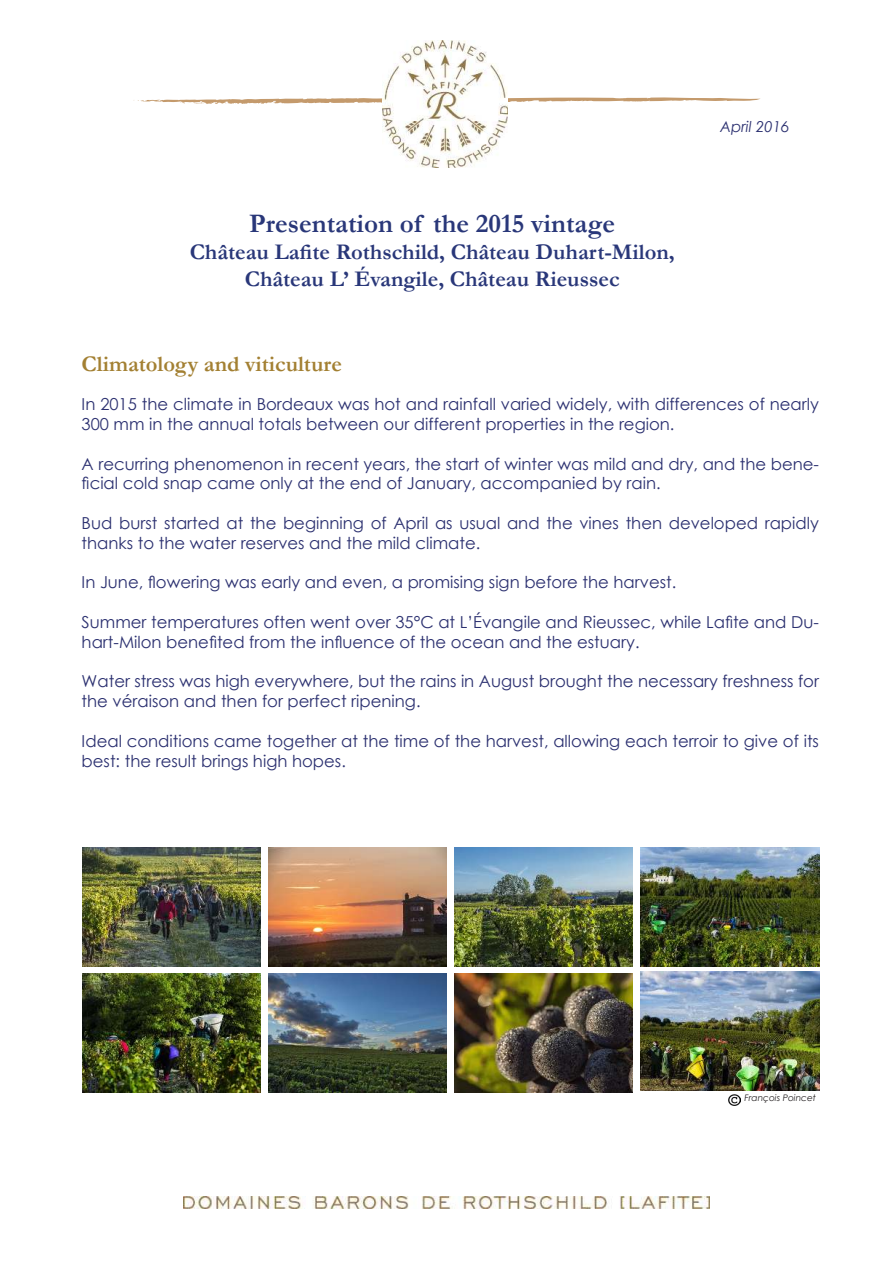
<style>
.page{position:relative;width:893px;height:1263px;background:#fff}
.page>*{position:absolute;margin:0;border:0;box-sizing:border-box;transform-origin:0 0}
.t1{font:700 27px "Garamond";color:#293779}
.t2{font:700 22.5px/27px "Garamond";color:#293779;text-align:center}
.t3{font:700 22.5px "Garamond";color:#a38032}
.t4{font:16.5px/19.8px "Century Gothic";color:#2b3070}
.t5{font:italic 15px "Century Gothic";color:#2b3070}
.t6{font:italic 9px "Century Gothic";color:#231f20}
</style>
<div class="page">
<img style="left:184px;top:1196px;width:525px;height:13px">
<svg style="left:133px;top:97px;width:627px;height:7px"></svg>
<img style="left:383px;top:40px;width:124px;height:128px">
<img style="left:82px;top:848px;width:178px;height:119px">
<img style="left:82px;top:973px;width:178px;height:119px">
<img style="left:268px;top:848px;width:178px;height:119px">
<img style="left:268px;top:973px;width:178px;height:119px">
<img style="left:455px;top:848px;width:178px;height:119px">
<img style="left:455px;top:973px;width:178px;height:119px">
<img style="left:641px;top:848px;width:178px;height:119px">
<img style="left:641px;top:972px;width:178px;height:119px">
<svg style="left:729px;top:1094px;width:11px;height:12px"></svg>
<h1 class="t1" style="left:249px;top:214px;width:368px">Presentation of the 2015 vintage</h1>
<h2 class="t2" style="left:190px;top:238px;width:486px">Château Laite Rothschild, Château Duhart-Milon,<br>Château L’ Évangile, Château Rieussec</h2>
<p class="t5" style="left:720px;top:121px;width:71px">April 2016</p>
<h2 class="t3" style="left:82px;top:348px;width:262px">Climatology and viticulture</h2>
<p class="t4" style="left:82px;top:396px;width:739px">In 2015 the climate in Bordeaux was hot and rainfall varied widely, with differences of nearly<br>300 mm in the annual totals between our different properties in the region.</p>
<p class="t4" style="left:82px;top:455px;width:739px">A recurring phenomenon in recent years, the start of winter was mild and dry, and the bene&shy;icial cold snap came only at the end of January, accompanied by rain.</p>
<p class="t4" style="left:82px;top:514px;width:739px">Bud burst started at the beginning of April as usual and the vines then developed rapidly thanks to the water reserves and the mild climate.</p>
<p class="t4" style="left:82px;top:572px;width:596px">In June, lowering was early and even, a promising sign before the harvest.</p>
<p class="t4" style="left:82px;top:612px;width:739px">Summer temperatures often went over 35°C at L’Évangile and Rieussec, while Laite and Du&shy;hart-Milon beneited from the inluence of the ocean and the estuary.</p>
<p class="t4" style="left:82px;top:673px;width:739px">Water stress was high everywhere, but the rains in August brought the necessary freshness for the véraison and then for perfect ripening.</p>
<p class="t4" style="left:82px;top:732px;width:739px">Ideal conditions came together at the time of the harvest, allowing each terroir to give of its best: the result brings high hopes.</p>
<p class="t6" style="left:744px;top:1095px;width:73px">François Poincet</p>
</div>
